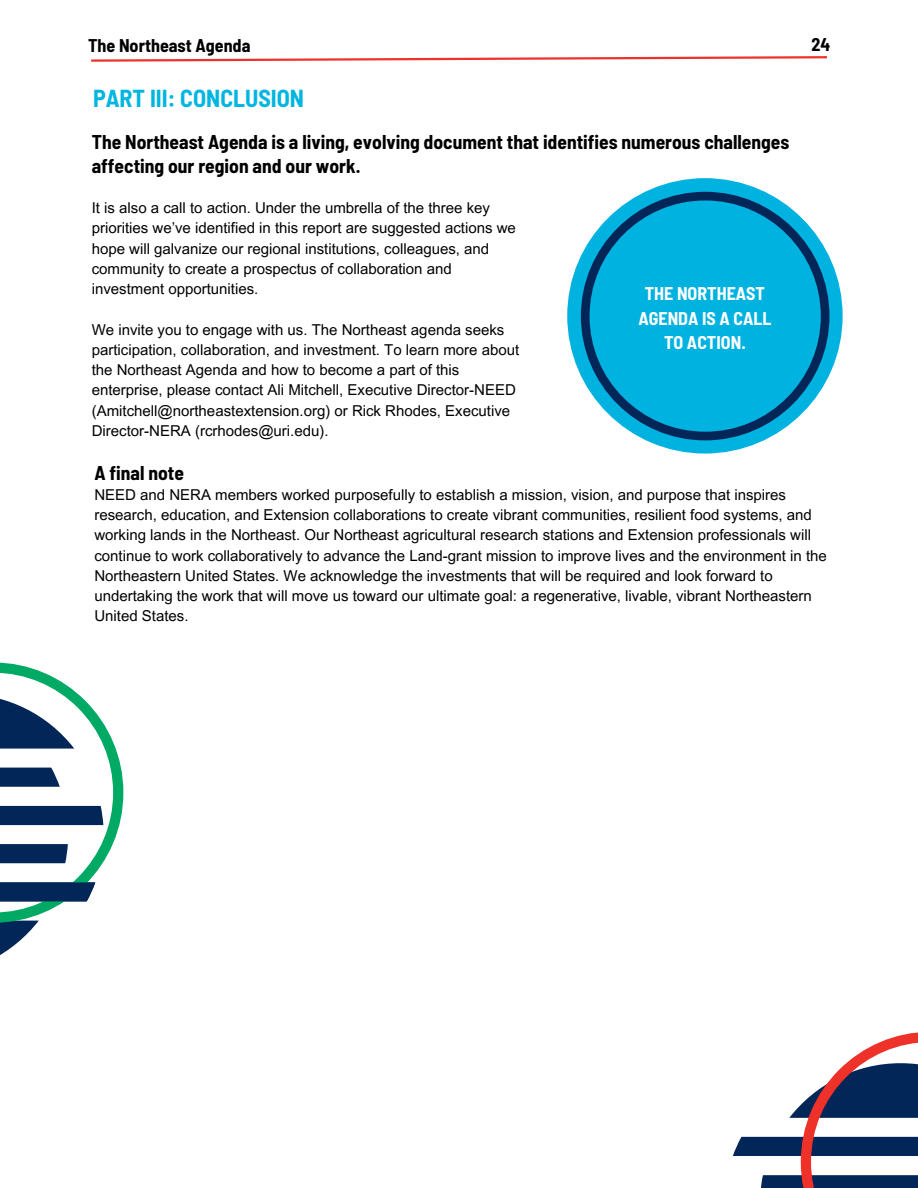
<style>
.page{position:relative;width:918px;height:1188px;background:#fff}
.page>*{position:absolute;margin:0;border:0;box-sizing:border-box;transform-origin:0 0}
.t1{font:700 semi-condensed 24px "Barlow";color:#00b6e1}
.t2{font:700 semi-condensed 19.5px/23.7px "Barlow";color:#000}
.t3{font:700 semi-condensed 18px/24.8px "Barlow";color:#fff;text-align:center}
.t4{font:700 semi-condensed 18px "Barlow";color:#000}
.t5{font:15px/20.2px "Arial MT Pro";color:#000}
</style>
<div class="page">
<svg style="left:91px;top:56px;width:736px;height:6px"></svg>
<svg style="left:733px;top:1032px;width:185px;height:156px"></svg>
<svg style="left:0;top:662px;width:123px;height:293px"></svg>
<div style="left:567px;top:178px;width:276px;height:276px;background:#00b2e0;border-radius:50%"></div>
<svg style="left:581px;top:192px;width:248px;height:248px"></svg>
<p class="t4" style="left:88px;top:34px;width:164px">The Northeast Agenda</p>
<p class="t4" style="left:811px;top:33px;width:20px">24</p>
<p class="t1" style="left:93px;top:83px;width:213px">PART III: CONCLUSION</p>
<p class="t2" style="left:92px;top:130px;width:699px">The Northeast Agenda is a living, evolving document that identifies numerous challenges affecting our region and our work.</p>
<p class="t5" style="left:92px;top:200px;width:426px">It is also a call to action. Under the umbrella of the three key priorities we’ve identified in this report are suggested actions we hope will galvanize our regional institutions, colleagues, and community to create a prospectus of collaboration and investment opportunities.</p>
<p class="t5" style="left:92px;top:321px;width:429px">We invite you to engage with us. The Northeast agenda seeks participation, collaboration, and investment. To learn more about the Northeast Agenda and how to become a part of this enterprise, please contact Ali Mitchell, Executive Director-NEED (Amitchell@northeastextension.org) or Rick Rhodes, Executive Director-NERA (rcrhodes@uri.edu).</p>
<p class="t3" style="left:638px;top:280px;width:135px">THE NORTHEAST<br>AGENDA IS A CALL<br>TO ACTION.</p>
<p class="t2" style="left:94px;top:460px;width:91px">A final note</p>
<p class="t5" style="left:94px;top:486px;width:734px">NEED and NERA members worked purposefully to establish a mission, vision, and purpose that inspires research, education, and Extension collaborations to create vibrant communities, resilient food systems, and working lands in the Northeast. Our Northeast agricultural research stations and Extension professionals will continue to work collaboratively to advance the Land-grant mission to improve lives and the environment in the Northeastern United States. We acknowledge the investments that will be required and look forward to undertaking the work that will move us toward our ultimate goal: a regenerative, livable, vibrant Northeastern United States.</p>
</div>
